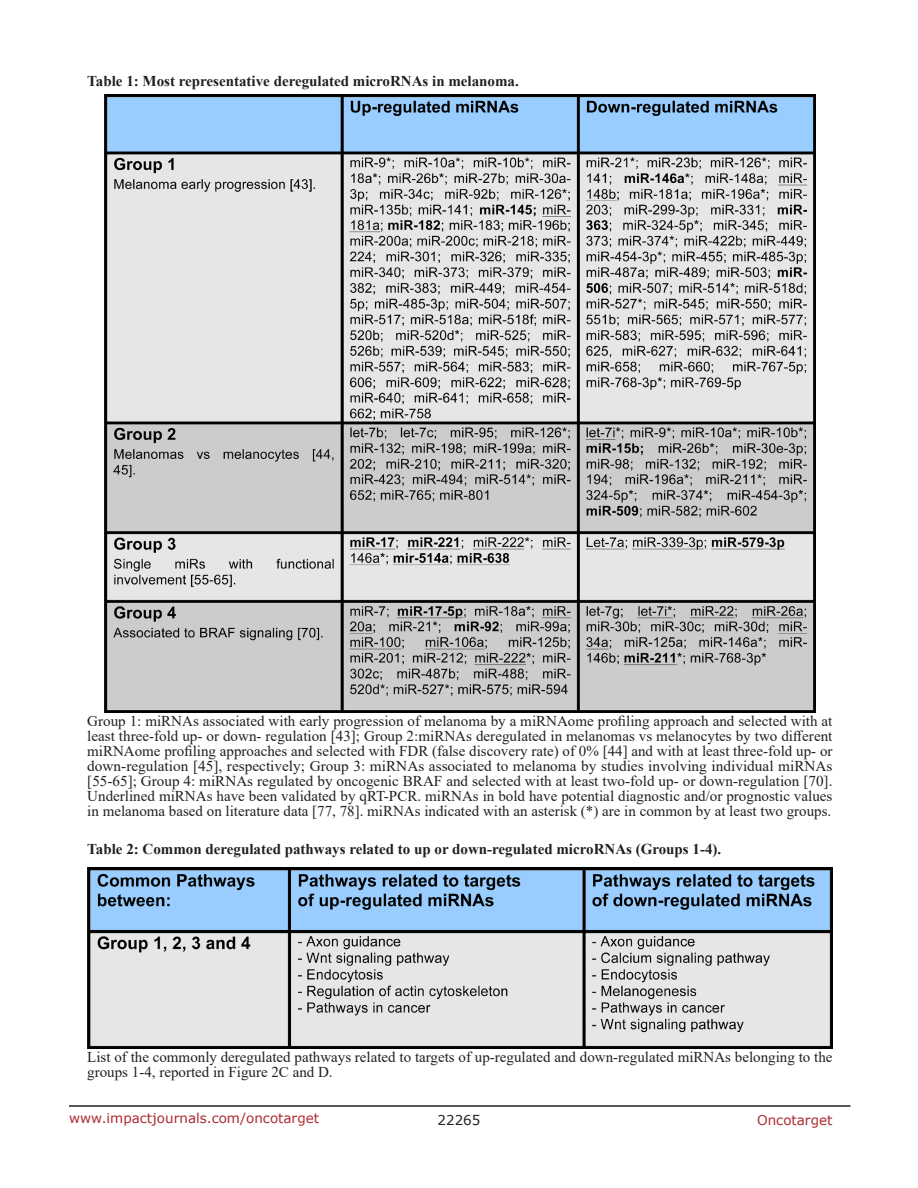
<style>
.page{position:relative;width:918px;height:1188px;background:#fff}
.page>*{position:absolute;margin:0;border:0;box-sizing:border-box;transform-origin:0 0}
.TableText{font:15px/15px "Times New Roman";color:#221f22;text-align:justify}
.TableHeading{font:700 15px "Times New Roman";color:#221f22}
.t1{font:13.5px "Verdana";color:#ac2b31}
.t2{font:13.5px "Verdana";color:#221f22}
</style>
<div class="page">
<hr style="left:69px;top:1105px;width:781px;height:2px;background:#231f20">
<img style="left:105px;top:94px;width:710px;height:619px">
<img style="left:87px;top:868px;width:745px;height:181px">
<p class="TableHeading" style="left:87px;top:70px;width:433px">Table 1: Most representative deregulated microRNAs in melanoma.</p>
<p class="TableText" style="left:87px;top:713px;width:747px">Group 1: miRNAs associated with early progression of melanoma by a miRNAome profiling approach and selected with at least three-fold up- or down- regulation [43]; Group 2:miRNAs deregulated in melanomas vs melanocytes by two different miRNAome profiling approaches and selected with FDR (false discovery rate) of 0% [44] and with at least three-fold up- or down-regulation [45], respectively; Group 3: miRNAs associated to melanoma by studies involving individual miRNAs [55-65]; Group 4: miRNAs regulated by oncogenic BRAF and selected with at least two-fold up- or down-regulation [70].<br>Underlined miRNAs have been validated by qRT-PCR. miRNAs in bold have potential diagnostic and/or prognostic values in melanoma based on literature data [77, 78]. miRNAs indicated with an asterisk (*) are in common by at least two groups.</p>
<p class="TableHeading" style="left:87px;top:839px;width:636px">Table 2: Common deregulated pathways related to up or down-regulated microRNAs (Groups 1-4).</p>
<p class="TableText" style="left:87px;top:1049px;width:747px">List of the commonly deregulated pathways related to targets of up-regulated and down-regulated miRNAs belonging to the groups 1-4, reported in Figure 2C and D.</p>
<p class="t1" style="left:69px;top:1109px;width:252px">www.impactjournals.com/oncotarget</p>
<p class="t2" style="left:438px;top:1111px;width:44px">22265</p>
<p class="t1" style="left:757px;top:1111px;width:77px">Oncotarget</p>
</div>
